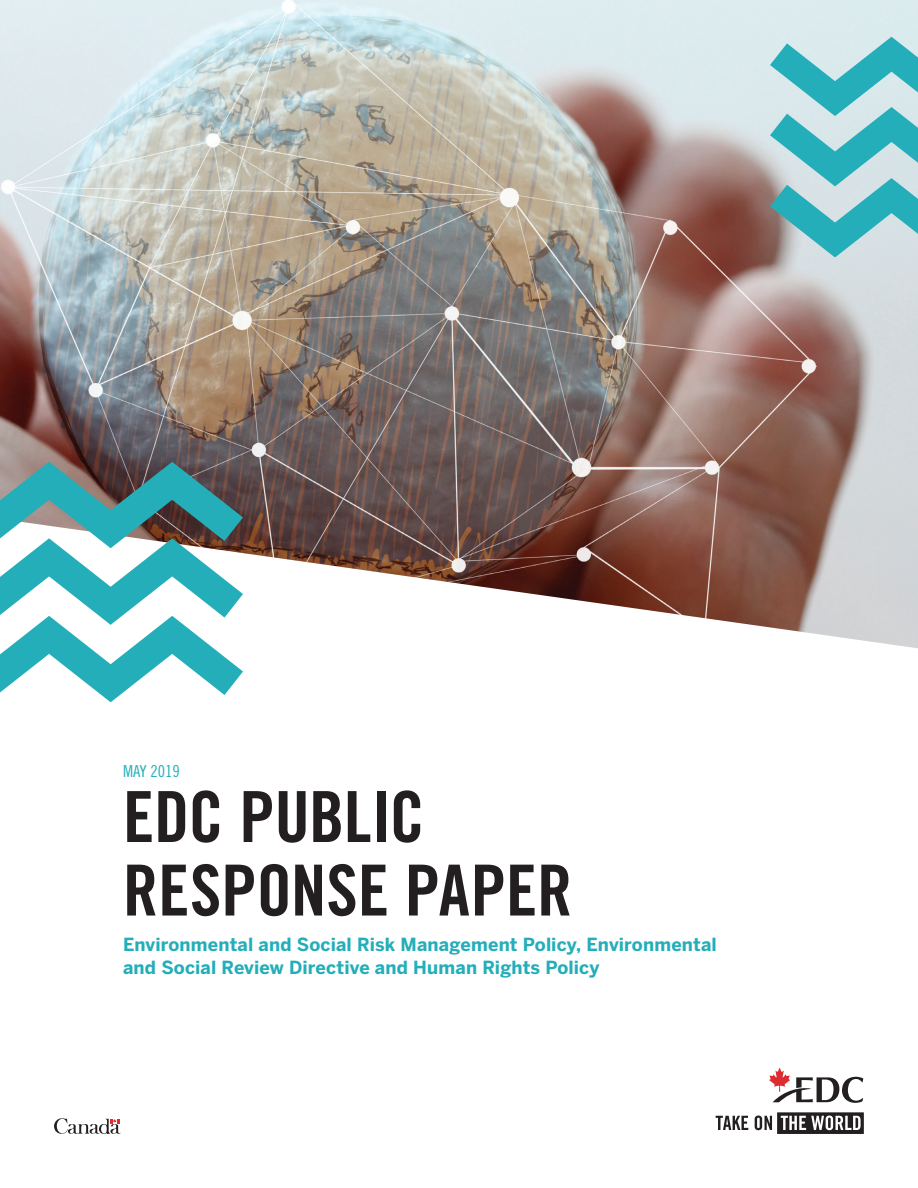
<style>
.page{position:relative;width:918px;height:1188px;background:#fff}
.page>*{position:absolute;margin:0;border:0;box-sizing:border-box;transform-origin:0 0}
.t1{font:70.5px/73.5px "Trade Gothic LT Std Bd Cn 20";color:#231f20}
.t2{font:700 18px/22.5px "Benton Sans";letter-spacing:.005em;color:#23aeb9}
.t3{font:16.5px "Trade Gothic LT Std Cn 18";color:#23aeb9}
</style>
<div class="page">
<img style="left:0;top:0;width:918px;height:648px">
<svg style="left:0;top:462px;width:243px;height:240px"></svg>
<svg style="left:770px;top:37px;width:148px;height:220px;background:#85c8ce"></svg>
<svg style="left:54px;top:1118px;width:67px;height:16px"></svg>
<svg style="left:769px;top:1067px;width:94px;height:36px"></svg>
<svg style="left:716px;top:1116px;width:32px;height:14px"></svg>
<svg style="left:755px;top:1112px;width:109px;height:22px"></svg>
<p class="t3" style="left:123px;top:761px;width:58px">MAY 2019</p>
<h1 class="t1" style="left:123px;top:780px;width:451px">EDC PUBLIC<br>RESPONSE PAPER</h1>
<p class="t2" style="left:123px;top:933px;width:595px">Environmental and Social Risk Management Policy, Environmental and Social Review Directive and Human Rights Policy</p>
</div>
